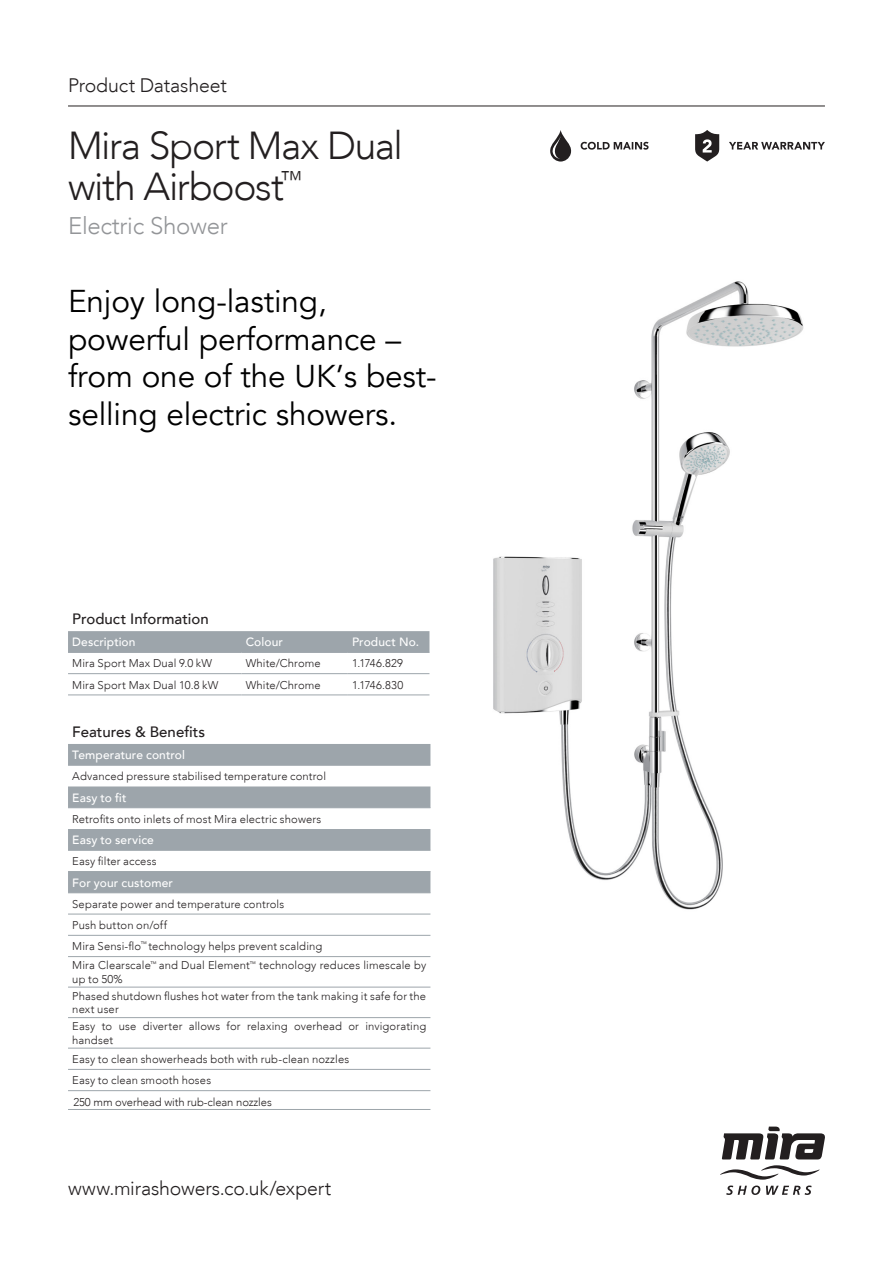
<style>
.page{position:relative;width:893px;height:1263px;background:#fff}
.page>*{position:absolute;margin:0;border:0;box-sizing:border-box;transform-origin:0 0}
.t1{font:300 39px/40.5px "Avenir LT";letter-spacing:-.035em;color:#231f20}
.t2{font:31.5px/37.5px "Avenir";letter-spacing:-.005em;color:#000}
.t3{font:300 24px "Avenir LT";letter-spacing:-.01em;color:#939598}
.Category{font:300 19.5px "Avenir LT";letter-spacing:-.01em;color:#231f20}
.t4{font:500 15px "Avenir LT";color:#231f20}
.Table_Bold{font:500 12px "Avenir LT";letter-spacing:.01em;color:#fff}
.Category-2{font:300 11.25px/13.5px "Avenir LT";letter-spacing:.01em;color:#231f20}
.t5{font:300 11.25px "Avenir";letter-spacing:-.01em;color:#231f20}
</style>
<div class="page">
<hr style="left:68px;top:106px;width:757px;height:1px;background:#231f20">
<svg style="left:720px;top:1165px;width:100px;height:14px"></svg>
<svg style="left:726px;top:1185px;width:86px;height:10px"></svg>
<svg style="left:722px;top:1126px;width:103px;height:33px"></svg>
<svg style="left:68px;top:744px;width:362px;height:148px;fill:#9da5ab"></svg>
<hr style="left:68px;top:765px;width:362px;height:1px;background:#9da5ab">
<hr style="left:68px;top:807px;width:362px;height:1px;background:#9da5ab">
<hr style="left:68px;top:850px;width:362px;height:1px;background:#9da5ab">
<hr style="left:68px;top:871px;width:362px;height:1px;background:#9da5ab">
<hr style="left:68px;top:892px;width:362px;height:1px;background:#9da5ab">
<hr style="left:68px;top:914px;width:362px;height:1px;background:#9da5ab">
<hr style="left:68px;top:935px;width:362px;height:1px;background:#9da5ab">
<hr style="left:68px;top:956px;width:362px;height:1px;background:#9da5ab">
<hr style="left:68px;top:987px;width:362px;height:1px;background:#9da5ab">
<hr style="left:68px;top:1017px;width:362px;height:1px;background:#9da5ab">
<hr style="left:68px;top:1048px;width:362px;height:1px;background:#9da5ab">
<hr style="left:68px;top:1069px;width:362px;height:1px;background:#9da5ab">
<hr style="left:68px;top:1090px;width:362px;height:1px;background:#9da5ab">
<div style="left:68px;top:631px;width:361px;height:21px;background:#9da5ab"></div>
<hr style="left:68px;top:652px;width:173px;height:1px;background:#9da5ab">
<hr style="left:241px;top:652px;width:107px;height:1px;background:#9da5ab">
<hr style="left:348px;top:652px;width:81px;height:1px;background:#9da5ab">
<hr style="left:68px;top:673px;width:173px;height:1px;background:#9da5ab">
<hr style="left:241px;top:673px;width:107px;height:1px;background:#9da5ab">
<hr style="left:348px;top:673px;width:81px;height:1px;background:#9da5ab">
<hr style="left:68px;top:694px;width:173px;height:1px;background:#9da5ab">
<hr style="left:241px;top:694px;width:107px;height:1px;background:#9da5ab">
<hr style="left:348px;top:694px;width:81px;height:1px;background:#9da5ab">
<svg style="left:695px;top:130px;width:24px;height:32px"></svg>
<svg style="left:729px;top:142px;width:96px;height:8px"></svg>
<svg style="left:550px;top:130px;width:22px;height:32px"></svg>
<svg style="left:581px;top:142px;width:68px;height:8px"></svg>
<img style="left:493px;top:281px;width:311px;height:629px">
<hr style="left:68px;top:1109px;width:362px;height:1px;background:#9da5ab">
<p class="Category" style="left:68px;top:74px;width:160px">Product Datasheet</p>
<p class="t1" style="left:68px;top:126px;width:336px">Mira Sport Max Dual with Airboost<sup>™</sup></p>
<p class="t3" style="left:68px;top:212px;width:161px">Electric Shower</p>
<p class="t2" style="left:68px;top:283px;width:370px">Enjoy long-lasting, powerful performance – from one of the UK’s best&shy;selling electric showers.</p>
<p class="t4" style="left:72px;top:610px;width:138px">Product Information</p>
<p class="Table_Bold" style="left:72px;top:635px;width:65px">Description</p>
<p class="Table_Bold" style="left:246px;top:635px;width:39px">Colour</p>
<p class="Table_Bold" style="left:352px;top:635px;width:68px">Product No.</p>
<p class="Category-2" style="left:72px;top:657px;width:141px">Mira Sport Max Dual 9.0 kW</p>
<p class="Category-2" style="left:246px;top:657px;width:77px">White/Chrome</p>
<p class="Category-2" style="left:352px;top:657px;width:52px">1.1746.829</p>
<p class="Category-2" style="left:72px;top:678px;width:148px">Mira Sport Max Dual 10.8 kW</p>
<p class="Category-2" style="left:246px;top:678px;width:77px">White/Chrome</p>
<p class="Category-2" style="left:352px;top:678px;width:53px">1.1746.830</p>
<p class="t4" style="left:72px;top:723px;width:134px">Features &amp; Benefits</p>
<p class="Table_Bold" style="left:72px;top:748px;width:114px">Temperature control</p>
<p class="Category-2" style="left:72px;top:769px;width:255px">Advanced pressure stabilised temperature control</p>
<p class="Table_Bold" style="left:72px;top:790px;width:56px">Easy to fit</p>
<p class="Category-2" style="left:72px;top:812px;width:250px">Retrofits onto inlets of most Mira electric showers</p>
<p class="Table_Bold" style="left:72px;top:833px;width:83px">Easy to service</p>
<p class="Category-2" style="left:72px;top:854px;width:86px">Easy filter access</p>
<p class="Table_Bold" style="left:72px;top:876px;width:102px">For your customer</p>
<p class="Category-2" style="left:72px;top:897px;width:213px">Separate power and temperature controls</p>
<p class="Category-2" style="left:72px;top:918px;width:96px">Push button on/off</p>
<p class="Category-2" style="left:72px;top:940px;width:252px">Mira Sensi-flo<sup>™</sup> technology helps prevent scalding</p>
<p class="Category-2" style="left:72px;top:959px;width:355px">Mira Clearscale<sup>™</sup> and Dual Element<sup>™</sup> technology reduces limescale by up to 50%</p>
<p class="Category-2" style="left:72px;top:989px;width:355px">Phased shutdown flushes hot water from the tank making it safe for the next user</p>
<p class="Category-2" style="left:72px;top:1020px;width:355px">Easy to use diverter allows for relaxing overhead or invigorating handset</p>
<p class="Category-2" style="left:72px;top:1052px;width:278px">Easy to clean showerheads both with rub-clean nozzles</p>
<p class="Category-2" style="left:72px;top:1074px;width:140px">Easy to clean smooth hoses</p>
<p class="t5" style="left:74px;top:1095px;width:200px">250 mm overhead with rub-clean nozzles</p>
<p class="Category" style="left:68px;top:1177px;width:265px">www.mirashowers.co.uk/expert</p>
</div>
